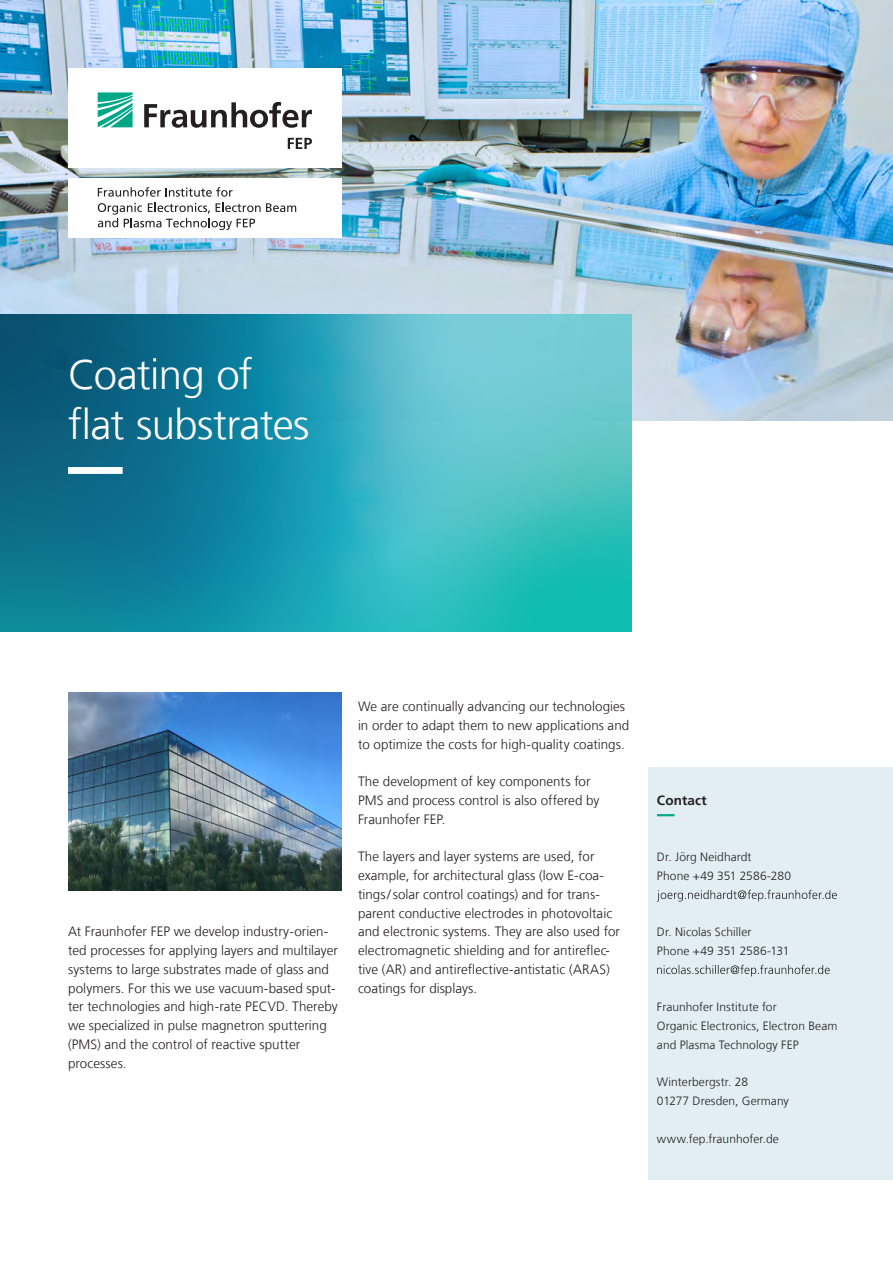
<style>
.page{position:relative;width:893px;height:1263px;background:#fff}
.page>*{position:absolute;margin:0;border:0;box-sizing:border-box;transform-origin:0 0}
.t1{font:300 42px/50.4px "Frutiger LT Com";letter-spacing:-.02em;color:#fff}
.t2{font:300 13.5px/18.8px "Frutiger LT Com";letter-spacing:.005em;color:#231f20}
.t3{font:700 13.5px "Frutiger LT Com";letter-spacing:.01em;color:#231f20}
.t4{font:300 12px/18.8px "Frutiger LT Com";letter-spacing:.01em;color:#231f20}
</style>
<div class="page">
<img style="left:0;top:0;width:893px;height:421px">
<div style="left:68px;top:68px;width:273px;height:99px;background:#fff"></div>
<div style="left:68px;top:178px;width:273px;height:59px;background:#fff"></div>
<svg style="left:98px;top:187px;width:135px;height:10px"></svg>
<svg style="left:98px;top:203px;width:198px;height:27px"></svg>
<svg style="left:98px;top:92px;width:35px;height:35px"></svg>
<svg style="left:144px;top:102px;width:168px;height:26px"></svg>
<svg style="left:288px;top:138px;width:24px;height:11px"></svg>
<svg style="left:0;top:314px;width:631px;height:317px;background:#2b9bad"></svg>
<svg style="left:68px;top:467px;width:534px;height:7px;background:#4aaebe"></svg>
<div style="left:648px;top:768px;width:245px;height:412px;background:#e2eef4"></div>
<svg style="left:657px;top:814px;width:18px;height:2px"></svg>
<svg style="left:657px;top:890px;width:180px;height:11px"></svg>
<svg style="left:657px;top:965px;width:173px;height:11px"></svg>
<img style="left:68px;top:692px;width:273px;height:198px">
<h1 class="t1" style="left:68px;top:349px;width:243px">Coating of flat substrates</h1>
<p class="t2" style="left:68px;top:922px;width:271px">At Fraunhofer FEP we develop industry-orien&shy;ted processes for applying layers and multilayer systems to large substrates made of glass and polymers. For this we use vacuum-based sput&shy;ter technologies and high-rate PECVD. Thereby we specialized in pulse magnetron sputtering (PMS) and the control of reactive sputter processes.</p>
<p class="t2" style="left:358px;top:697px;width:273px">We are continually advancing our technologies in order to adapt them to new applications and to optimize the costs for high-quality coatings.</p>
<p class="t2" style="left:358px;top:772px;width:243px">The development of key components for<br>PMS and process control is also offered by<br>Fraunhofer FEP.</p>
<p class="t2" style="left:358px;top:847px;width:263px">The layers and layer systems are used, for example, for architectural glass (low E-coa&shy;tings/solar control coatings) and for trans&shy;parent conductive electrodes in photovoltaic and electronic systems. They are also used for electromagnetic shielding and for antireflec&shy;tive (AR) and antireflective-antistatic (ARAS) coatings for displays.</p>
<p class="t3" style="left:657px;top:792px;width:51px">Contact</p>
<p class="t4" style="left:657px;top:848px;width:136px">Dr. Jörg Neidhardt<br>Phone +49 351 2586-280</p>
<p class="t4" style="left:657px;top:923px;width:134px">Dr. Nicolas Schiller<br>Phone +49 351 2586-131</p>
<p class="t4" style="left:657px;top:998px;width:182px">Fraunhofer Institute for<br>Organic Electronics, Electron Beam and Plasma Technology FEP</p>
<p class="t4" style="left:657px;top:1073px;width:133px">Winterbergstr. 28<br>01277 Dresden, Germany</p>
<p class="t4" style="left:657px;top:1129px;width:123px">www.fep.fraunhofer.de</p>
</div>
